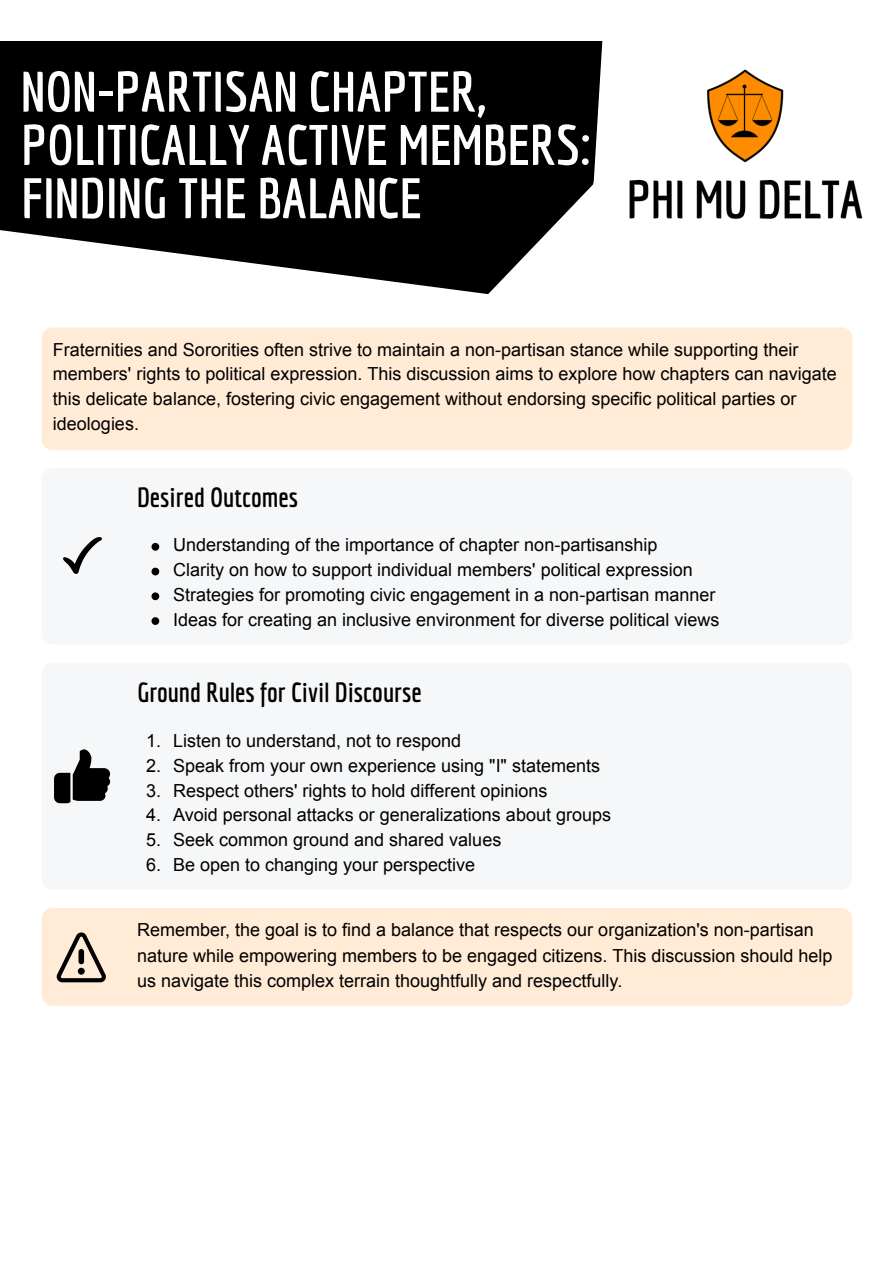
<style>
.page{position:relative;width:894px;height:1263px;background:#fff}
.page>*{position:absolute;margin:0;border:0;box-sizing:border-box;transform-origin:0 0}
.t1{font:700 55.5px/53.2px "Economica";color:#fff}
.t2{font:700 27px "Economica";color:#000}
.t3{font:18px/24.8px "Arial";color:#000}
</style>
<div class="page">
<svg style="left:0;top:42px;width:603px;height:252px;background:#272727"></svg>
<img style="left:629px;top:69px;width:234px;height:150px">
<div style="left:42px;top:327px;width:810px;height:123px;background:#ffebd6"></div>
<img style="left:63px;top:538px;width:38px;height:36px">
<svg style="left:151px;top:543px;width:8px;height:8px"></svg>
<svg style="left:151px;top:568px;width:8px;height:7px"></svg>
<svg style="left:151px;top:592px;width:8px;height:8px"></svg>
<svg style="left:151px;top:617px;width:8px;height:8px"></svg>
<svg style="left:54px;top:749px;width:56px;height:54px"></svg>
<div style="left:42px;top:908px;width:810px;height:98px;background:#ffebd6"></div>
<svg style="left:57px;top:932px;width:50px;height:50px;background:#b6a899"></svg>
<p class="t1" style="left:21px;top:64px;width:571px">NON-PARTISAN CHAPTER,<br>POLITICALLY ACTIVE MEMBERS:<br>FINDING THE BALANCE</p>
<p class="t3" style="left:53px;top:337px;width:785px">Fraternities and Sororities often strive to maintain a non-partisan stance while supporting their members' rights to political expression. This discussion aims to explore how chapters can navigate this delicate balance, fostering civic engagement without endorsing specific political parties or ideologies.</p>
<h1 class="t2" style="left:137px;top:482px;width:162px">Desired Outcomes</h1>
<p class="t3" style="left:173px;top:533px;width:486px">Understanding of the importance of chapter non-partisanship</p>
<p class="t3" style="left:173px;top:557px;width:521px">Clarity on how to support individual members' political expression</p>
<p class="t3" style="left:173px;top:582px;width:543px">Strategies for promoting civic engagement in a non-partisan manner</p>
<p class="t3" style="left:173px;top:607px;width:547px">Ideas for creating an inclusive environment for diverse political views</p>
<h1 class="t2" style="left:137px;top:676px;width:286px">Ground Rules for Civil Discourse</h1>
<p class="t3" style="left:146px;top:728px;width:316px">1. Listen to understand, not to respond</p>
<p class="t3" style="left:146px;top:753px;width:455px">2. Speak from your own experience using "I" statements</p>
<p class="t3" style="left:146px;top:778px;width:403px">3. Respect others' rights to hold different opinions</p>
<p class="t3" style="left:146px;top:803px;width:466px">4. Avoid personal attacks or generalizations about groups</p>
<p class="t3" style="left:146px;top:827px;width:357px">5. Seek common ground and shared values</p>
<p class="t3" style="left:146px;top:852px;width:331px">6. Be open to changing your perspective</p>
<p class="t3" style="left:137px;top:917px;width:696px;line-height:25.3px">Remember, the goal is to find a balance that respects our organization's non-partisan nature while empowering members to be engaged citizens. This discussion should help us navigate this complex terrain thoughtfully and respectfully.</p>
</div>
